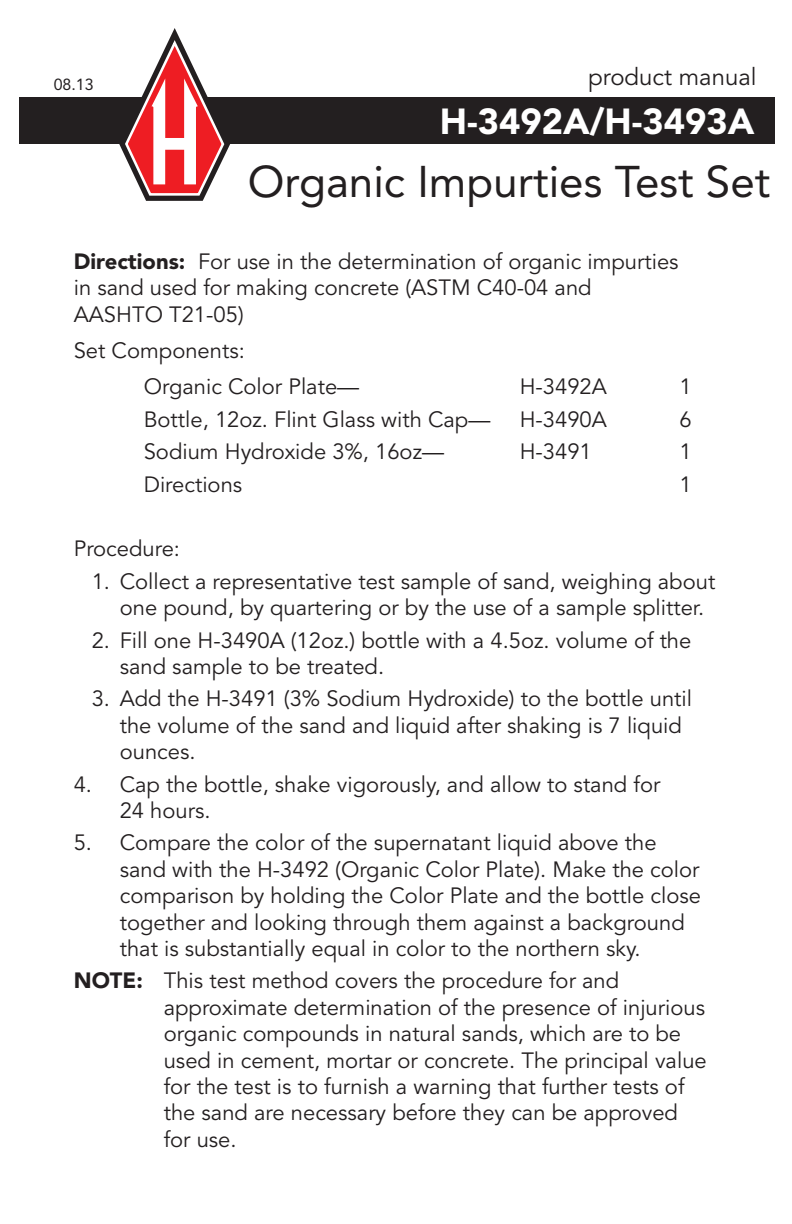
<style>
.page{position:relative;width:792px;height:1224px;background:#fff}
.page>*{position:absolute;margin:0;border:0;box-sizing:border-box;transform-origin:0 0}
.t1{font:44px "Avenir";color:#231f20}
.t2{font:900 36px "Avenir";color:#fff}
.t3{font:24px "Avenir";color:#231f20}
.t4{font:22px/26.4px "Avenir";color:#231f20}
.t5{font:16px "Avenir";color:#231f20}
.s1{font-weight:900}
</style>
<div class="page">
<div style="left:19px;top:98px;width:756px;height:46px;background:#231f20"></div>
<svg style="left:112px;top:28px;width:125px;height:173px"></svg>
<p class="t5" style="left:54px;top:75px;width:42px">08.13</p>
<p class="t3" style="left:588px;top:63px;width:170px">product manual</p>
<p class="t2" style="left:440px;top:99px;width:316px">H-3492A/H-3493A</p>
<p class="t1" style="left:248px;top:156px;width:524px">Organic Impurties Test Set</p>
<p class="t4" style="left:74px;top:249px;width:606px"><span class="s1">Directions:</span> For use in the determination of organic impurties in sand used for making concrete (ASTM C40-04 and<br>AASHTO T21-05)</p>
<p class="t4" style="left:74px;top:338px;width:173px">Set Components:</p>
<p class="t4" style="left:144px;top:374px;width:217px">Organic Color Plate—</p>
<p class="t4" style="left:520px;top:374px;width:89px">H-3492A</p>
<p class="t4" style="left:680px;top:374px;width:14px">1</p>
<p class="t4" style="left:144px;top:407px;width:348px">Bottle, 12oz. Flint Glass with Cap—</p>
<p class="t4" style="left:520px;top:407px;width:89px">H-3490A</p>
<p class="t4" style="left:680px;top:407px;width:14px">6</p>
<p class="t4" style="left:144px;top:439px;width:302px">Sodium Hydroxide 3%, 16oz—</p>
<p class="t4" style="left:520px;top:439px;width:74px">H-3491</p>
<p class="t4" style="left:680px;top:439px;width:14px">1</p>
<p class="t4" style="left:144px;top:471px;width:100px">Directions</p>
<p class="t4" style="left:680px;top:471px;width:14px">1</p>
<p class="t4" style="left:74px;top:536px;width:108px">Procedure:</p>
<p class="t4" style="left:120px;top:569px;width:597px;text-indent:-28px">1. Collect a representative test sample of sand, weighing about one pound, by quartering or by the use of a sample splitter.</p>
<p class="t4" style="left:120px;top:627px;width:573px;text-indent:-28px">2. Fill one H-3490A (12oz.) bottle with a 4.5oz. volume of the sand sample to be treated.</p>
<p class="t4" style="left:120px;top:686px;width:574px;text-indent:-28px">3. Add the H-3491 (3% Sodium Hydroxide) to the bottle until the volume of the sand and liquid after shaking is 7 liquid ounces.</p>
<p class="t4" style="left:120px;top:771px;width:542px;text-indent:-46px">4. Cap the bottle, shake vigorously, and allow to stand for<br>24 hours.</p>
<p class="t4" style="left:120px;top:830px;width:583px;text-indent:-46px">5. Compare the color of the supernatant liquid above the sand with the H-3492 (Organic Color Plate). Make the color comparison by holding the Color Plate and the bottle close together and looking through them against a background that is substantially equal in color to the northern sky.</p>
<p class="t4" style="left:164px;top:968px;width:545px;text-indent:-90px"><span class="s1">NOTE:</span> This test method covers the procedure for and approximate determination of the presence of injurious organic compounds in natural sands, which are to be used in cement, mortar or concrete. The principal value for the test is to furnish a warning that further tests of the sand are necessary before they can be approved for use.</p>
</div>
